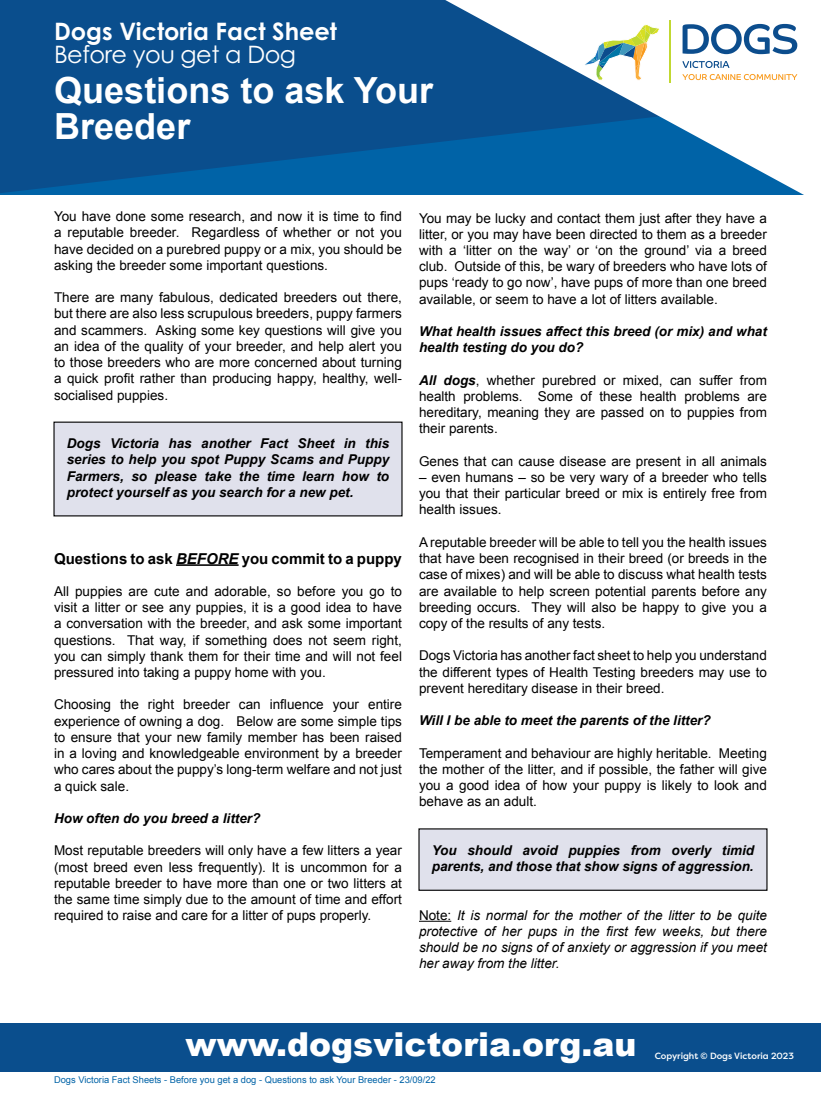
<style>
.page{position:relative;width:821px;height:1115px;background:#fff}
.page>*{position:absolute;margin:0;border:0;box-sizing:border-box;transform-origin:0 0}
.t1{font:700 36px/36px "Arial";color:#fff}
.t2{font:900 33px "Arial";color:#fff}
.t3{font:700 24px "Century Gothic Pro";color:#fff}
.t4{font:24px "Century Gothic Pro";letter-spacing:-.02em;color:#fff}
.t5{font:700 15px "Arial";color:#000}
.t6{font:13.5px/16.2px "Arial";color:#000;text-align:justify}
.t7{font:italic 700 13.5px/16.2px "Arial";color:#000}
.t8{font:italic 13.5px/16.2px "Arial";color:#000;text-align:justify}
.t9{font:9.3px "Arial";color:#0063a7}
.t10{font:500 9px "Filson Pro";color:#fff}
.s1{font-style:italic}
.s2{font-weight:700;font-style:italic}
.s3{font-style:normal}
</style>
<div class="page">
<div style="left:0;top:1022px;width:821px;height:49px;background:#0a4e8d"></div>
<div style="left:54px;top:422px;width:348px;height:93px;background:#e0e1ec"></div>
<hr style="left:176px;top:564px;width:63px;height:1px;background:#000">
<div style="left:419px;top:828px;width:348px;height:61px;background:#e0e1ec"></div>
<hr style="left:419px;top:920px;width:32px;height:1px;background:#000">
<svg style="left:0;top:0;width:445px;height:193px;background:#085090"></svg>
<svg style="left:445px;top:0;width:359px;height:195px"></svg>
<svg style="left:682px;top:24px;width:115px;height:30px"></svg>
<svg style="left:682px;top:61px;width:47px;height:7px"></svg>
<svg style="left:682px;top:74px;width:115px;height:6px"></svg>
<hr style="left:669px;top:21px;width:1px;height:62px;background:#c1d831">
<svg style="left:581px;top:24px;width:79px;height:56px"></svg>
<h3 class="t3" style="left:54px;top:17px;width:284px">Dogs Victoria Fact Sheet</h3>
<h3 class="t4" style="left:54px;top:40px;width:244px">Before you get a Dog</h3>
<h1 class="t1" style="left:54px;top:74px;width:380px">Questions to ask Your<br>Breeder</h1>
<p class="t6" style="left:54px;top:208px;width:349px">You have done some research, and now it is time to find a reputable breeder. Regardless of whether or not you have decided on a purebred puppy or a mix, you should be asking the breeder some important questions.</p>
<p class="t6" style="left:54px;top:289px;width:349px">There are many fabulous, dedicated breeders out there, but there are also less scrupulous breeders, puppy farmers and scammers. Asking some key questions will give you an idea of the quality of your breeder, and help alert you to those breeders who are more concerned about turning a quick profit rather than producing happy, healthy, well&shy;socialised puppies.</p>
<p class="t7" style="left:67px;top:435px;width:324px;text-align:justify">Dogs Victoria has another Fact Sheet in this series to help you spot Puppy Scams and Puppy Farmers, so please take the time learn how to protect yourself as you search for a new pet.</p>
<p class="t5" style="left:54px;top:548px;width:349px">Questions to ask <span class="s1">BEFORE</span> you commit to a puppy</p>
<p class="t6" style="left:54px;top:583px;width:349px">All puppies are cute and adorable, so before you go to visit a litter or see any puppies, it is a good idea to have a conversation with the breeder, and ask some important questions. That way, if something does not seem right, you can simply thank them for their time and will not feel pressured into taking a puppy home with you.</p>
<p class="t6" style="left:54px;top:696px;width:349px">Choosing the right breeder can influence your entire experience of owning a dog. Below are some simple tips to ensure that your new family member has been raised in a loving and knowledgeable environment by a breeder who cares about the puppy’s long-term welfare and not just a quick sale.</p>
<p class="t7" style="left:54px;top:810px;width:208px">How often do you breed a litter?</p>
<p class="t6" style="left:54px;top:842px;width:349px">Most reputable breeders will only have a few litters a year (most breed even less frequently). It is uncommon for a reputable breeder to have more than one or two litters at the same time simply due to the amount of time and effort required to raise and care for a litter of pups properly.</p>
<p class="t6" style="left:419px;top:210px;width:349px">You may be lucky and contact them just after they have a litter, or you may have been directed to them as a breeder with a ‘litter on the way’ or ‘on the ground’ via a breed club. Outside of this, be wary of breeders who have lots of pups ‘ready to go now’, have pups of more than one breed available, or seem to have a lot of litters available.</p>
<p class="t7" style="left:419px;top:324px;width:349px">What health issues affect this breed (or mix) and what health testing do you do?</p>
<p class="t6" style="left:419px;top:372px;width:349px"><span class="s2">All dogs</span>, whether purebred or mixed, can suffer from health problems. Some of these health problems are hereditary, meaning they are passed on to puppies from their parents.</p>
<p class="t6" style="left:419px;top:453px;width:349px">Genes that can cause disease are present in all animals</p>
<p class="t6" style="left:419px;top:469px;width:349px">– even humans – so be very wary of a breeder who tells you that their particular breed or mix is entirely free from health issues.</p>
<p class="t6" style="left:419px;top:534px;width:349px">A reputable breeder will be able to tell you the health issues that have been recognised in their breed (or breeds in the case of mixes) and will be able to discuss what health tests are available to help screen potential parents before any breeding occurs. They will also be happy to give you a copy of the results of any tests.</p>
<p class="t6" style="left:419px;top:647px;width:349px">Dogs Victoria has another fact sheet to help you understand the different types of Health Testing breeders may use to prevent hereditary disease in their breed.</p>
<p class="t7" style="left:419px;top:712px;width:293px">Will I be able to meet the parents of the litter?</p>
<p class="t6" style="left:419px;top:744px;width:349px">Temperament and behaviour are highly heritable. Meeting the mother of the litter, and if possible, the father will give you a good idea of how your puppy is likely to look and behave as an adult.</p>
<p class="t7" style="left:432px;top:842px;width:324px">You should avoid puppies from overly timid parents, and those that show signs of aggression.</p>
<p class="t8" style="left:419px;top:906px;width:349px"><span class="s3">Note:</span> It is normal for the mother of the litter to be quite protective of her pups in the first few weeks, but there should be no signs of of anxiety or aggression if you meet her away from the litter.</p>
<h2 class="t2" style="left:185px;top:1019px;width:452px">www.dogsvictoria.org.au</h2>
<p class="t9" style="left:54px;top:1073px;width:383px">Dogs Victoria Fact Sheets - Before you get a dog - Questions to ask Your Breeder - 23/09/22</p>
<p class="t10" style="left:654px;top:1049px;width:141px">Copyright © Dogs Victoria 2023</p>
</div>
